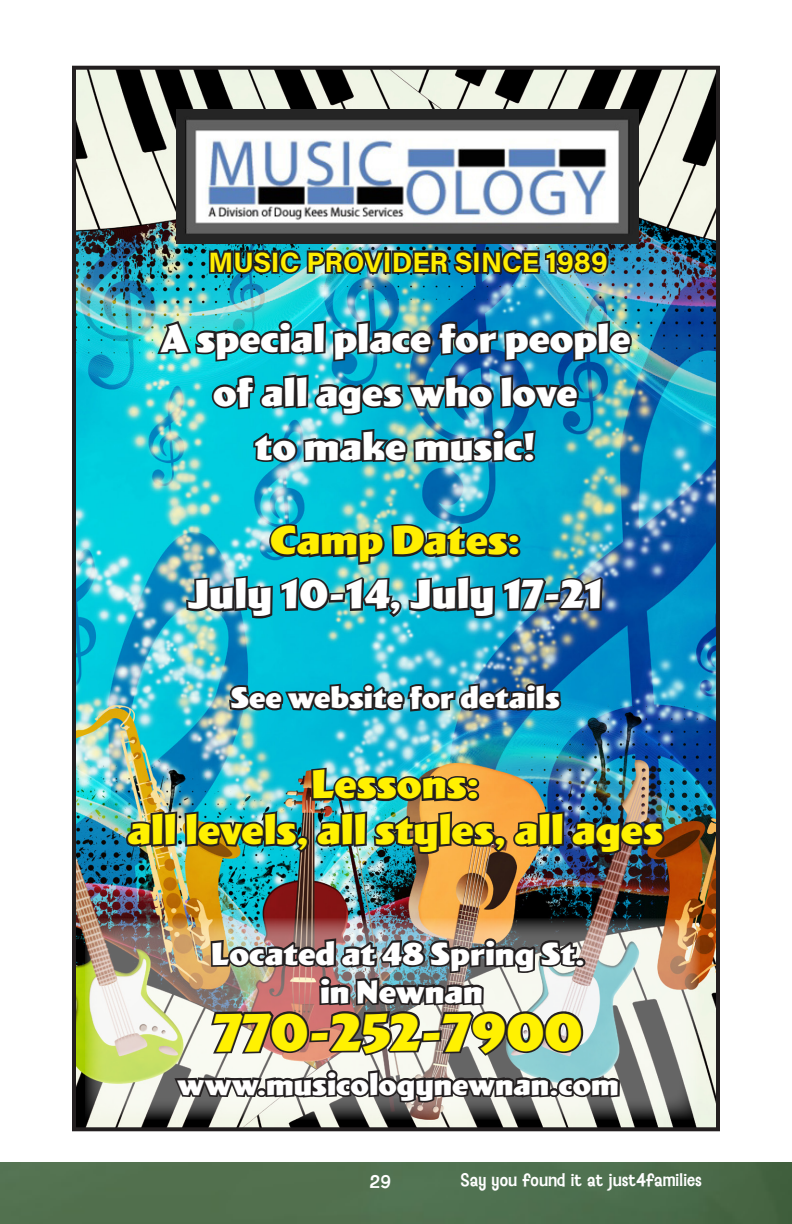
<style>
.page{position:relative;width:792px;height:1224px;background:#fff}
.page>*{position:absolute;margin:0;border:0;box-sizing:border-box;transform-origin:0 0}
.t1{font:700 50px "Wigwag";color:#fff101}
.t2{font:700 38px/45.6px "Wigwag";color:#fff101;text-align:center}
.t3{font:700 38px/54px "Wigwag";color:#fff;text-align:center}
.t4{font:700 36px/54px "Wigwag";color:#fff;text-align:center}
.t5{font:700 30px/38px "Wigwag";color:#fff;text-align:center}
.t6{font:700 28px "Wigwag";color:#fff}
.t7{font:700 28px "Acumin Pro";color:#ffee01}
.t8{font:16px "Baileywick JF Gothic";color:#fff}
.s1{color:#ffee01}
</style>
<div class="page">
<svg style="left:0;top:1162px;width:792px;height:62px;background:#4f6e4d"></svg>
<img style="left:77px;top:71px;width:638px;height:1055px">
<div style="left:72px;top:66px;width:648px;height:1065px;border:4px solid #231f20"></div>
<img style="left:85px;top:918px;width:615px;height:202px">
<img style="left:124px;top:111px;width:542px;height:1020px">
<p class="t7" style="left:209px;top:242px;width:401px">MUSIC PROVIDER SINCE 1989</p>
<p class="t4" style="left:160px;top:312px;width:472px">A special place for people of all ages who love<br>to make music!</p>
<p class="t3" style="left:187px;top:514px;width:417px"><span class="s1">Camp Dates:<br></span>July 10-14, July 17-21</p>
<p class="t6" style="left:231px;top:680px;width:330px">See website for details</p>
<p class="t2" style="left:127px;top:762px;width:537px">Lessons:<br>all levels, all styles, all ages</p>
<p class="t5" style="left:211px;top:935px;width:375px">Located at 48 Spring St. in Newnan</p>
<p class="t1" style="left:214px;top:1001px;width:370px">770-252-7900</p>
<p class="t6" style="left:177px;top:1067px;width:443px">www.musicologynewnan.com</p>
<p class="t8" style="left:370px;top:1171px;width:23px">29</p>
<p class="t8" style="left:460px;top:1169px;width:244px">Say you found it at just4families</p>
</div>
